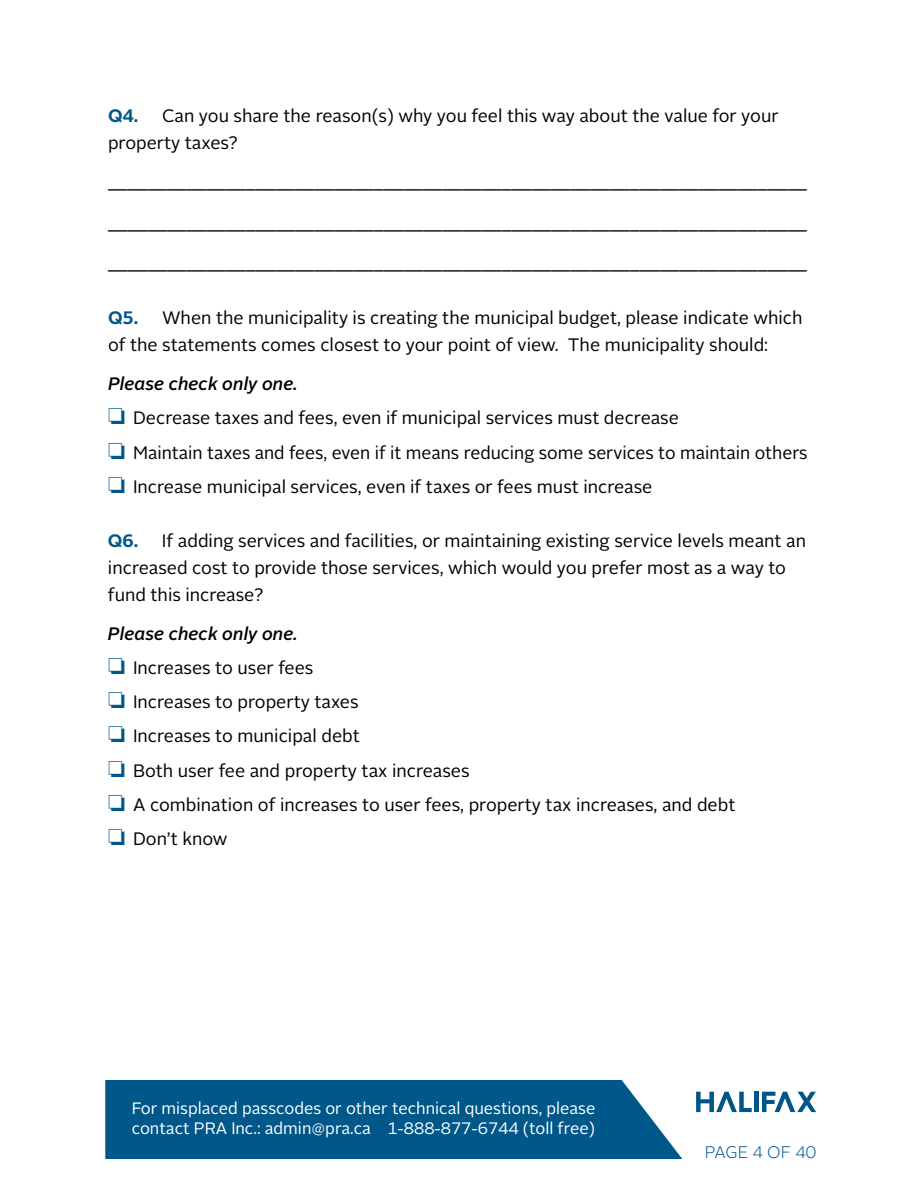
<style>
.page{position:relative;width:918px;height:1188px;background:#fff}
.page>*{position:absolute;margin:0;border:0;box-sizing:border-box;transform-origin:0 0}
.t1{font:18px/27px "Alright Sans";color:#000}
.t2{font:italic 500 18px "Alright Sans";color:#000}
.t3{font:300 16.8px "Alright Sans";color:#005689}
.t4{font:16.5px/19.8px "Alright Sans";color:#fff}
.s1{font-weight:700;color:#005789}
.s2{color:#005789}
</style>
<div class="page">
<div style="left:105px;top:1080px;width:577px;height:79px;background:#005789"></div>
<hr style="left:755px;top:1092px;width:4px;height:20px;background:#005689">
<svg style="left:762px;top:1092px;width:54px;height:20px"></svg>
<svg style="left:696px;top:1092px;width:56px;height:20px"></svg>
<p class="t1" style="left:108px;top:102px;width:672px"><span class="s1">Q4.</span> Can you share the reason(s) why you feel this way about the value for your property taxes?</p>
<p class="t1" style="left:108px;top:170px;width:701px">_______________________________________________________________________</p>
<p class="t1" style="left:108px;top:210px;width:701px">_______________________________________________________________________</p>
<p class="t1" style="left:108px;top:251px;width:701px">_______________________________________________________________________</p>
<p class="t1" style="left:108px;top:305px;width:696px"><span class="s1">Q5.</span> When the municipality is creating the municipal budget, please indicate which of the statements comes closest to your point of view. The municipality should:</p>
<p class="t2" style="left:108px;top:371px;width:191px">Please check only one.</p>
<p class="t1" style="left:108px;top:405px;width:573px"><span class="s2">□</span> Decrease taxes and fees, even if municipal services must decrease</p>
<p class="t1" style="left:108px;top:439px;width:701px"><span class="s2">□</span> Maintain taxes and fees, even if it means reducing some services to maintain others</p>
<p class="t1" style="left:108px;top:473px;width:546px"><span class="s2">□</span> Increase municipal services, even if taxes or fees must increase</p>
<p class="t1" style="left:108px;top:527px;width:700px"><span class="s1">Q6.</span> If adding services and facilities, or maintaining existing service levels meant an increased cost to provide those services, which would you prefer most as a way to fund this increase?</p>
<p class="t2" style="left:108px;top:621px;width:191px">Please check only one.</p>
<p class="t1" style="left:108px;top:655px;width:207px"><span class="s2">□</span> Increases to user fees</p>
<p class="t1" style="left:108px;top:689px;width:252px"><span class="s2">□</span> Increases to property taxes</p>
<p class="t1" style="left:108px;top:723px;width:253px"><span class="s2">□</span> Increases to municipal debt</p>
<p class="t1" style="left:108px;top:757px;width:363px"><span class="s2">□</span> Both user fee and property tax increases</p>
<p class="t1" style="left:108px;top:791px;width:629px"><span class="s2">□</span> A combination of increases to user fees, property tax increases, and debt</p>
<p class="t1" style="left:108px;top:826px;width:121px"><span class="s2">□</span> Don’t know</p>
<p class="t4" style="left:132px;top:1099px;width:465px">For misplaced passcodes or other technical questions, please contact PRA Inc.: admin@pra.ca 1-888-877-6744 (toll free)</p>
<p class="t3" style="left:705px;top:1140px;width:113px">PAGE 4 OF 40</p>
</div>
